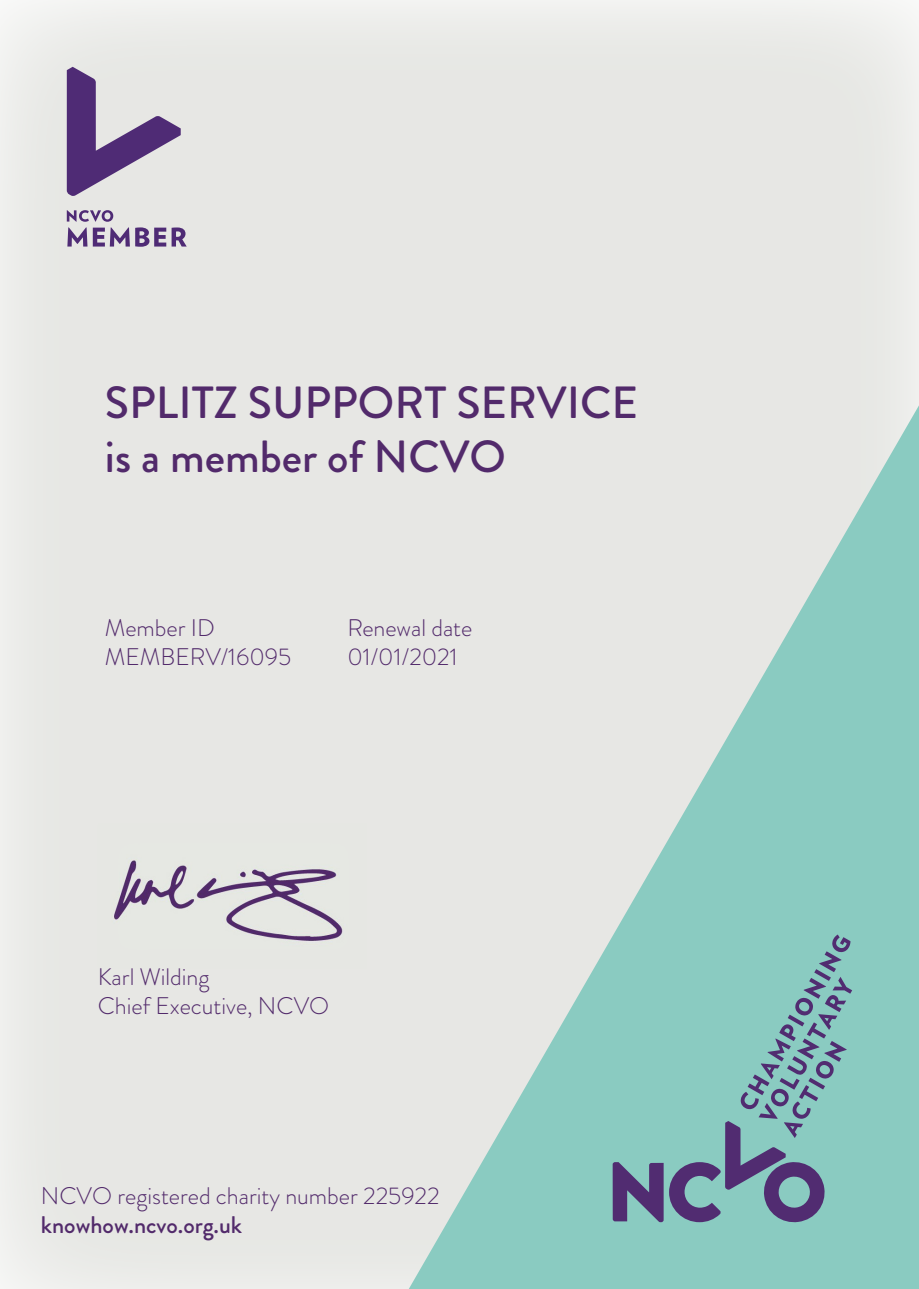
<style>
.page{position:relative;width:919px;height:1289px;background:#fff}
.page>*{position:absolute;margin:0;border:0;box-sizing:border-box;transform-origin:0 0}
.t1{font:500 45px/54px "Brandon Grotesque";color:#522a6b}
.t2{font:300 24px/28.8px "Brandon Grotesque";color:#522a6b}
.t3{font:500 24px "Brandon Grotesque";color:#522a6b}
</style>
<div class="page">
<div style="left:0;top:0;width:918px;height:1288px;background:#e7e7e4"></div>
<svg style="left:409px;top:405px;width:509px;height:883px;background:#bfdad4"></svg>
<svg style="left:67px;top:210px;width:120px;height:37px;background:#b6abc0"></svg>
<svg style="left:67px;top:67px;width:114px;height:129px;background:#a899b6"></svg>
<svg style="left:612px;top:1162px;width:51px;height:60px;background:#64628c"></svg>
<svg style="left:669px;top:934px;width:183px;height:288px;background:#80b1b4"></svg>
<img style="left:98px;top:823px;width:269px;height:145px">
<h1 class="t1" style="left:105px;top:376px;width:534px">SPLITZ SUPPORT SERVICE is a member of NCVO</h1>
<p class="t2" style="left:105px;top:614px;width:188px">Member ID<br>MEMBERV/16095</p>
<p class="t2" style="left:347px;top:614px;width:126px">Renewal date<br>01/01/2021</p>
<p class="t2" style="left:98px;top:962px;width:233px">Karl Wilding<br>Chief Executive, NCVO</p>
<p class="t2" style="left:41px;top:1181px;width:400px">NCVO registered charity number 225922</p>
<p class="t3" style="left:41px;top:1207px;width:203px">knowhow.ncvo.org.uk</p>
</div>
